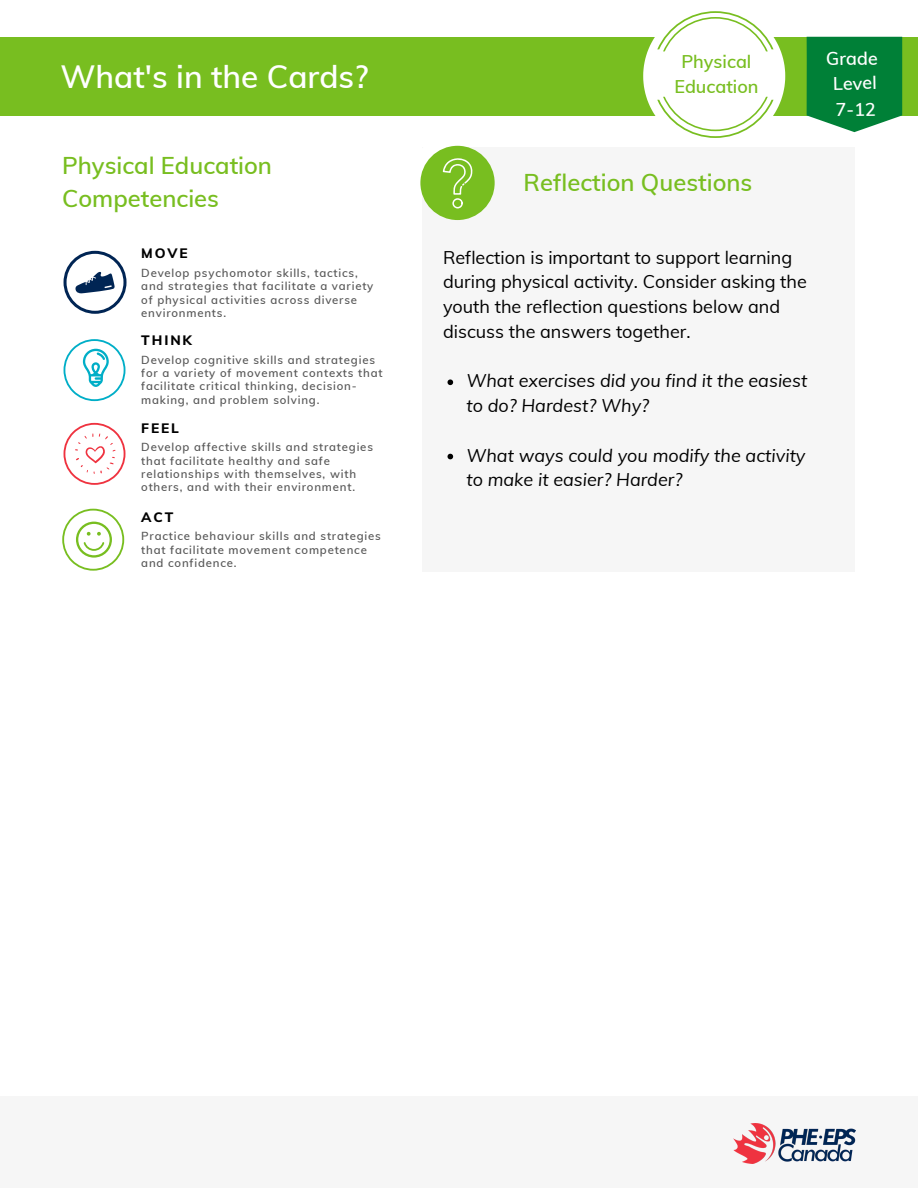
<style>
.page{position:relative;width:918px;height:1188px;background:#fff}
.page>*{position:absolute;margin:0;border:0;box-sizing:border-box;transform-origin:0 0}
.t1{font:600 31.5px "Muli";color:#fff}
.t2{font:600 23.7px/32.7px "Muli";color:#78be20}
.t3{font:18px/24.8px "Muli";color:#000}
.t4{font:italic 18px/24.8px "Muli";color:#000}
.t5{font:600 18px/25px "Muli";color:#78be20;text-align:center}
.t6{font:600 18px/25.5px "Muli";color:#fff;text-align:center}
.t7{font:800 13.65px "Muli";letter-spacing:.14em;color:#000}
.t8{font:600 11.4px/13.2px "Muli";letter-spacing:.07em;color:#545454}
</style>
<div class="page">
<div style="left:0;top:1096px;width:918px;height:92px;background:#f6f6f6"></div>
<img style="left:734px;top:1123px;width:121px;height:41px">
<div style="left:0;top:37px;width:918px;height:79px;background:#78be20"></div>
<div style="left:422px;top:147px;width:432px;height:425px;background:#f6f6f6"></div>
<div style="left:420px;top:146px;width:75px;height:74px;background:#78be20;border-radius:50%"></div>
<svg style="left:420px;top:145px;width:53px;height:64px"></svg>
<svg style="left:448px;top:379px;width:5px;height:6px"></svg>
<svg style="left:448px;top:454px;width:5px;height:5px"></svg>
<svg style="left:643px;top:11px;width:142px;height:127px"></svg>
<svg style="left:807px;top:37px;width:95px;height:95px;background:#158a48"></svg>
<svg style="left:64px;top:423px;width:61px;height:62px"></svg>
<svg style="left:62px;top:509px;width:62px;height:62px"></svg>
<svg style="left:64px;top:339px;width:61px;height:62px"></svg>
<svg style="left:64px;top:251px;width:63px;height:63px"></svg>
<h1 class="t1" style="left:60px;top:56px;width:310px">What's in the Cards?</h1>
<h2 class="t2" style="left:62px;top:149px;width:211px">Physical Education<br>Competencies</h2>
<p class="t7" style="left:141px;top:245px;width:48px">MOVE</p>
<p class="t8" style="left:141px;top:266px;width:234px">Develop psychomotor skills, tactics, and strategies that facilitate a variety of physical activities across diverse environments.</p>
<p class="t7" style="left:141px;top:332px;width:52px">THINK</p>
<p class="t8" style="left:141px;top:353px;width:243px">Develop cognitive skills and strategies for a variety of movement contexts that facilitate critical thinking, decision&shy;making, and problem solving.</p>
<p class="t7" style="left:141px;top:419px;width:39px">FEEL</p>
<p class="t8" style="left:141px;top:441px;width:233px">Develop affective skills and strategies that facilitate healthy and safe relationships with themselves, with others, and with their environment.</p>
<p class="t7" style="left:141px;top:508px;width:34px">ACT</p>
<p class="t8" style="left:141px;top:530px;width:241px">Practice behaviour skills and strategies that facilitate movement competence and confidence.</p>
<h3 class="t5" style="left:674px;top:49px;width:86px">Physical<br>Education</h3>
<h3 class="t6" style="left:826px;top:46px;width:53px;rotate:-1deg">Grade<br>Level<br>7-12</h3>
<h2 class="t2" style="left:524px;top:166px;width:230px">Reflection Questions</h2>
<h3 class="t3" style="left:443px;top:244px;width:365px">Reflection is important to support learning during physical activity. Consider asking the youth the reflection questions below and discuss the answers together.</h3>
<h3 class="t4" style="left:466px;top:368px;width:342px">What exercises did you find it the easiest to do? Hardest? Why?</h3>
<h3 class="t4" style="left:466px;top:442px;width:341px">What ways could you modify the activity to make it easier? Harder?</h3>
</div>
